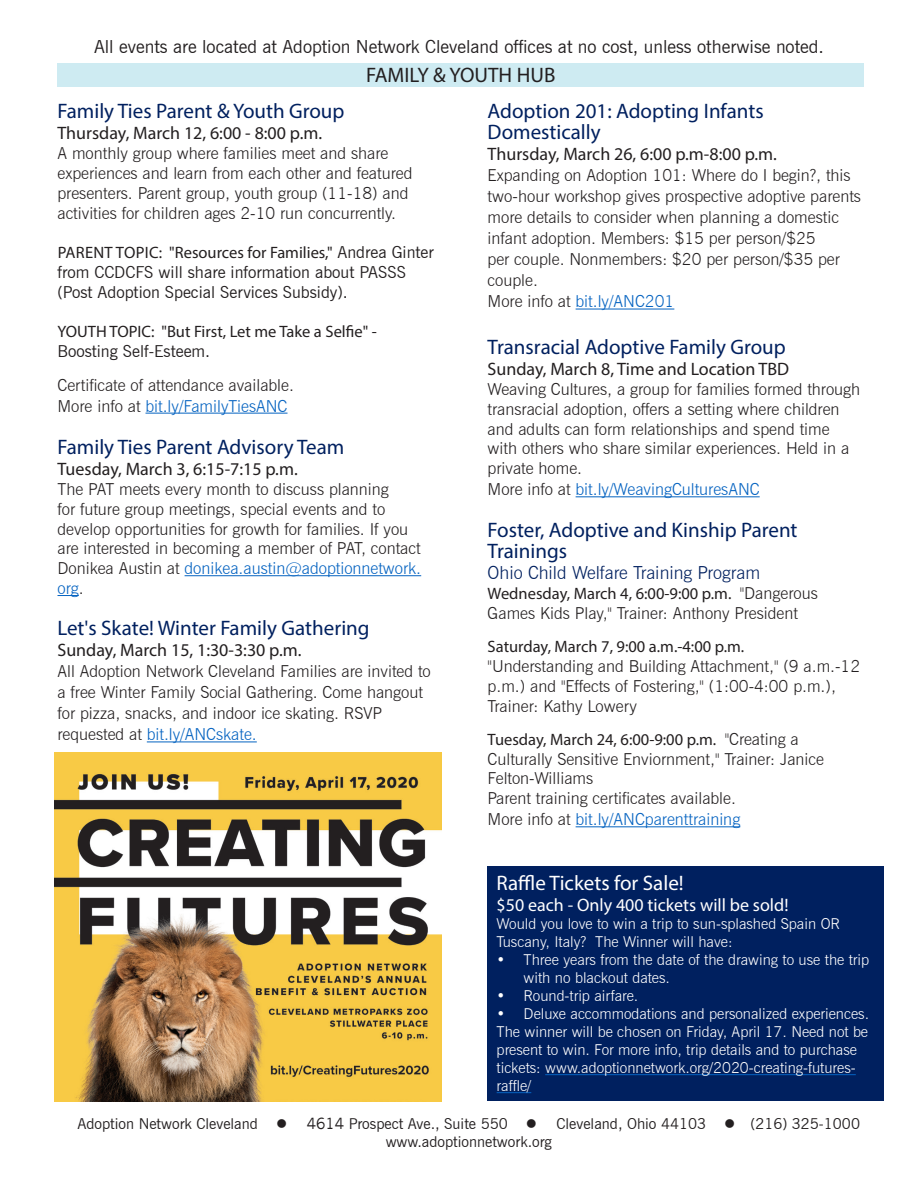
<style>
.page{position:relative;width:918px;height:1188px;background:#fff}
.page>*{position:absolute;margin:0;border:0;box-sizing:border-box;transform-origin:0 0}
.Body_Text-Topic{font:21px/21px "Myriad Pro";color:#00205f}
.Body_Text-Topic-2{font:21px "Myriad Pro";color:#fff}
.Header-Family_Hub{font:21px "Myriad Pro";color:#231f20}
.Body_Text-Topic-3{font:18px "Myriad Pro";color:#231f20}
.t1{font:18px "News Gothic BT";color:#231f20}
.Body_Text-Topic-4{font:18px "Myriad Pro";color:#fff}
.Body_Text-Topic-5{font:300 18px "News Gothic BT";color:#00205f}
.Body_Text-Topic-6{font:300 16.5px/19.8px "News Gothic BT";color:#231f20}
.Body_Text-Topic-7{font:16.5px/19.8px "News Gothic BT";color:#231f20}
.Body_Text-Topic-8{font:300 16.5px "News Gothic BT";color:#0563c1}
.Body_Text-Topic-9{font:16.5px/19.8px "Myriad Pro";color:#231f20}
.Body_Text-Topic-10{font:300 15px/18px "News Gothic BT";color:#fff}
.t2{font:15px "News Gothic BT";color:#231f20}
.s1{font-family:"Myriad Pro"}
.s2{font-family:"News Gothic BT"}
.s3{color:#231f20}
.s4{color:#0563c1}
.s5{font-family:"Myriad Pro";font-weight:400}
.s6{font-family:"News Gothic"}
</style>
<div class="page">
<div style="left:488px;top:867px;width:396px;height:234px;background:#00205f"></div>
<div style="left:58px;top:64px;width:806px;height:23px;background:#ceebf2"></div>
<hr style="left:146px;top:413px;width:142px;height:1px;background:#0563c1">
<hr style="left:185px;top:575px;width:236px;height:1px;background:#0563c1">
<svg style="left:58px;top:595px;width:21px;height:1px"></svg>
<hr style="left:147px;top:742px;width:110px;height:1px;background:#0563c1">
<hr style="left:576px;top:309px;width:98px;height:1px;background:#0563c1">
<hr style="left:576px;top:496px;width:184px;height:1px;background:#0563c1">
<hr style="left:576px;top:826px;width:164px;height:1px;background:#0563c1">
<hr style="left:545px;top:1074px;width:311px;height:1px;background:#0563c1">
<hr style="left:497px;top:1092px;width:34px;height:1px;background:#0563c1">
<img style="left:54px;top:753px;width:387px;height:348px">
<p class="t1" style="left:94px;top:35px;width:731px">All events are located at Adoption Network Cleveland offices at no cost, unless otherwise noted.</p>
<p class="Header-Family_Hub" style="left:366px;top:62px;width:191px">FAMILY &amp; YOUTH HUB</p>
<p class="Body_Text-Topic" style="left:58px;top:100px;width:288px">Family Ties Parent &amp; Youth Group</p>
<p class="Body_Text-Topic-3" style="left:58px;top:122px;width:266px">Thursday, March 12, 6:00 - 8:00 p.m.</p>
<p class="Body_Text-Topic-6" style="left:58px;top:143px;width:332px">A monthly group where families meet and share</p>
<p class="Body_Text-Topic-6" style="left:58px;top:163px;width:356px">experiences and learn from each other and featured presenters. Parent group, youth group (11-18) and activities for children ages 2-10 run concurrently.</p>
<p class="Body_Text-Topic-7" style="left:58px;top:242px;width:378px"><span class="s1">PARENT TOPIC: "Resources for Families,"</span> Andrea Ginter from CCDCFS will share information about PASSS (Post Adoption Special Services Subsidy).</p>
<p class="Body_Text-Topic-9" style="left:58px;top:322px;width:321px">YOUTH TOPIC: "But First, Let me Take a Selfie" -<br><span class="s2">Boosting Self-Esteem.</span></p>
<p class="Body_Text-Topic-6" style="left:58px;top:375px;width:238px">Certificate of attendance available.</p>
<p class="Body_Text-Topic-8" style="left:58px;top:396px;width:232px"><span class="s3">More info at</span> bit.ly/FamilyTiesANC</p>
<p class="Body_Text-Topic" style="left:58px;top:436px;width:288px">Family Ties Parent Advisory Team</p>
<p class="Body_Text-Topic-3" style="left:58px;top:458px;width:242px">Tuesday, March 3, 6:15-7:15 p.m.</p>
<p class="Body_Text-Topic-6" style="left:58px;top:479px;width:365px">The PAT meets every month to discuss planning<br>for future group meetings, special events and to develop opportunities for growth for families. If you are interested in becoming a member of PAT, contact Donikea Austin at <span class="s4">donikea.austin@adoptionnetwork. org</span>.</p>
<p class="Body_Text-Topic" style="left:58px;top:617px;width:314px">Let's Skate! Winter Family Gathering</p>
<p class="Body_Text-Topic-3" style="left:58px;top:639px;width:246px">Sunday, March 15, 1:30-3:30 p.m.</p>
<p class="Body_Text-Topic-6" style="left:58px;top:661px;width:375px;line-height:21px">All Adoption Network Cleveland Families are invited to a free Winter Family Social Gathering. Come hangout for pizza, snacks, and indoor ice skating. RSVP requested at <span class="s4">bit.ly/ANCskate.</span></p>
<p class="Body_Text-Topic" style="left:488px;top:100px;width:278px">Adoption 201: Adopting Infants<br>Domestically</p>
<p class="Body_Text-Topic-3" style="left:488px;top:143px;width:291px">Thursday, March 26, 6:00 p.m-8:00 p.m.</p>
<p class="Body_Text-Topic-6" style="left:488px;top:165px;width:375px;line-height:21px">Expanding on Adoption 101: Where do I begin?, this two-hour workshop gives prospective adoptive parents more details to consider when planning a domestic infant adoption. Members: $15 per person/$25<br>per couple. Nonmembers: $20 per person/$35 per couple.</p>
<p class="Body_Text-Topic-8" style="left:488px;top:292px;width:188px"><span class="s3">More info at</span> bit.ly/ANC201</p>
<p class="Body_Text-Topic" style="left:488px;top:336px;width:300px">Transracial Adoptive Family Group</p>
<p class="Body_Text-Topic-3" style="left:488px;top:358px;width:303px">Sunday, March 8, Time and Location TBD</p>
<p class="Body_Text-Topic-6" style="left:488px;top:379px;width:374px">Weaving Cultures, a group for families formed through transracial adoption, offers a setting where children and adults can form relationships and spend time with others who share similar experiences. Held in a private home.</p>
<p class="Body_Text-Topic-8" style="left:488px;top:479px;width:274px"><span class="s3">More info at</span> bit.ly/WeavingCulturesANC</p>
<p class="Body_Text-Topic" style="left:488px;top:519px;width:311px">Foster, Adoptive and Kinship Parent<br>Trainings</p>
<p class="Body_Text-Topic-5" style="left:488px;top:562px;width:274px">Ohio Child Welfare Training Program</p>
<p class="Body_Text-Topic-6" style="left:488px;top:583px;width:332px"><span class="s5">Wednesday, March 4, 6:00-9:00 p.m.</span> "Dangerous<br>Games Kids Play," Trainer: Anthony President</p>
<p class="Body_Text-Topic-9" style="left:488px;top:636px;width:258px">Saturday, March 7, 9:00 a.m.-4:00 p.m.</p>
<p class="Body_Text-Topic-6" style="left:488px;top:656px;width:374px">"Understanding and Building Attachment," (9 a.m.-12 p.m.) and "Effects of Fostering," (1:00-4:00 p.m.),<br>Trainer: Kathy Lowery</p>
<p class="Body_Text-Topic-6" style="left:488px;top:729px;width:338px"><span class="s5">Tuesday, March 24, 6:00-9:00 p.m.</span> "Creating a<br>Culturally Sensitive Enviornment," Trainer: Janice<br>Felton-Williams</p>
<p class="Body_Text-Topic-6" style="left:488px;top:788px;width:250px">Parent training certificates available.</p>
<p class="Body_Text-Topic-8" style="left:488px;top:809px;width:254px"><span class="s3">More info at</span> bit.ly/ANCparenttraining</p>
<p class="Body_Text-Topic-2" style="left:497px;top:870px;width:189px">Raffle Tickets for Sale!</p>
<p class="Body_Text-Topic-4" style="left:497px;top:894px;width:293px">$50 each - Only 400 tickets will be sold!</p>
<p class="Body_Text-Topic-10" style="left:497px;top:915px;width:345px">Would you love to win a trip to sun-splashed Spain OR<br>Tuscany, Italy? The Winner will have:</p>
<p class="Body_Text-Topic-10" style="left:524px;top:951px;width:347px;text-indent:-27px">• Three years from the date of the drawing to use the trip with no blackout dates.</p>
<p class="Body_Text-Topic-10" style="left:497px;top:987px;width:143px">• Round-trip airfare.</p>
<p class="Body_Text-Topic-10" style="left:497px;top:1005px;width:374px">• Deluxe accommodations and personalized experiences.</p>
<p class="Body_Text-Topic-10" style="left:497px;top:1023px;width:373px">The winner will be chosen on Friday, April 17. Need not be present to win. For more info, trip details and to purchase tickets: www.adoptionnetwork.org/2020-creating-futures&shy;raffle/</p>
<p class="t2" style="left:78px;top:1114px;width:211px">Adoption Network Cleveland ●</p>
<p class="t2" style="left:307px;top:1114px;width:232px"><span class="s6">4614</span> Prospect Ave., Suite 550 ●</p>
<p class="t2" style="left:557px;top:1114px;width:305px">Cleveland, Ohio 44103 ● (216) 325-1000</p>
<p class="t2" style="left:386px;top:1132px;width:168px">www.adoptionnetwork.org</p>
</div>
